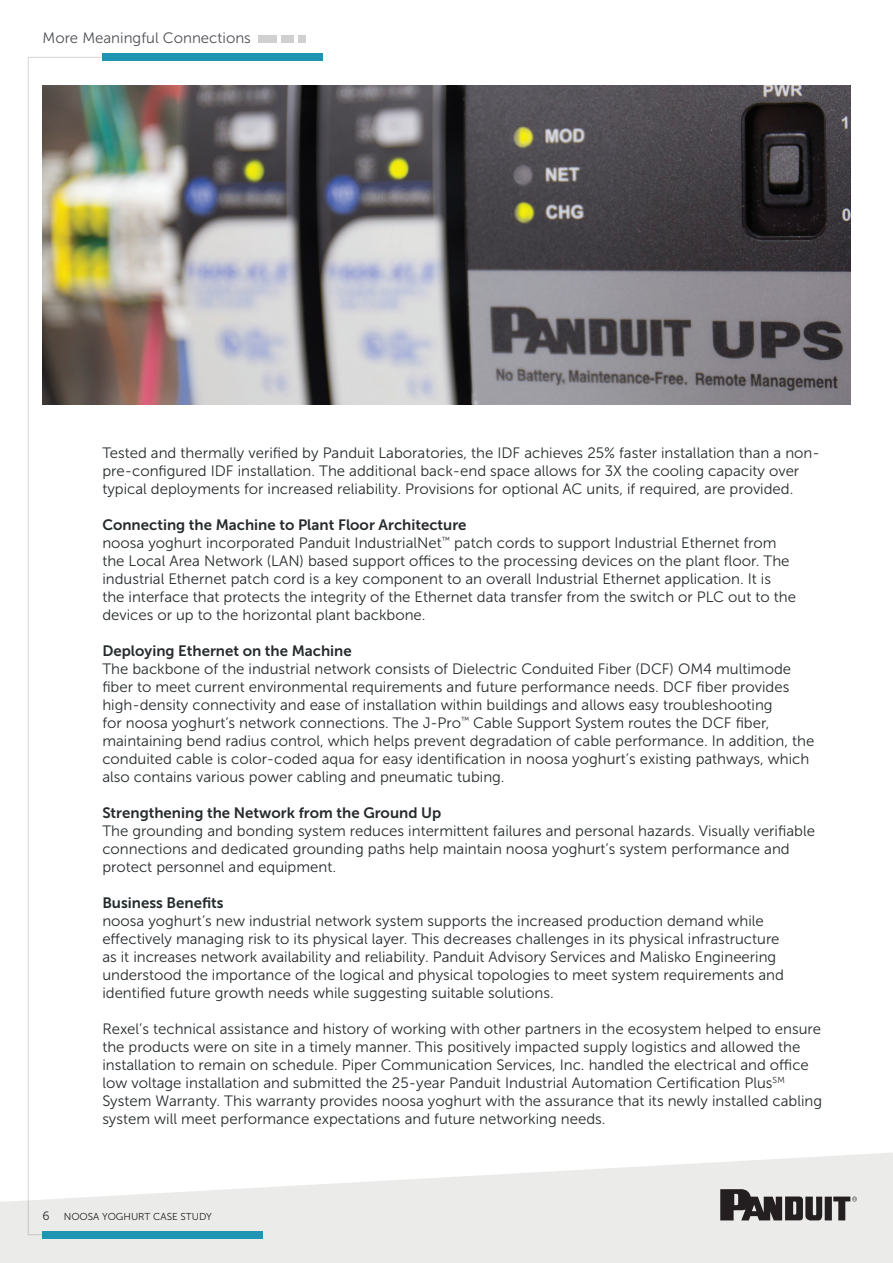
<style>
.page{position:relative;width:893px;height:1263px;background:#fff}
.page>*{position:absolute;margin:0;border:0;box-sizing:border-box;transform-origin:0 0}
.Body_Paragraph{font:15px/18px "Museo Sans 300";color:#262b2d}
.Body_Paragraph-2{font:15px "Museo Sans 700";color:#262b2d}
.t1{font:15px "Museo Sans 300";color:#4e5155}
.t2{font:10.05px "Museo Sans 300";color:#231f20}
.s1{font-size:12px;color:#262b2d}
</style>
<div class="page">
<svg style="left:0;top:1153px;width:893px;height:110px;fill:#ebebea"></svg>
<svg style="left:27px;top:57px;width:92px;height:1179px"></svg>
<div style="left:102px;top:54px;width:221px;height:7px;background:#1f95b2"></div>
<div style="left:298px;top:35px;width:7px;height:8px;background:#cfd0cf"></div>
<div style="left:281px;top:35px;width:12px;height:8px;background:#cfd0cf"></div>
<div style="left:258px;top:35px;width:18px;height:8px;background:#cfd0cf"></div>
<div style="left:43px;top:1231px;width:220px;height:8px;background:#1f95b2"></div>
<svg style="left:720px;top:1189px;width:137px;height:31px;background:#767373"></svg>
<img style="left:43px;top:85px;width:807px;height:320px">
<p class="t1" style="left:43px;top:29px;width:210px">More Meaningful Connections</p>
<p class="Body_Paragraph" style="left:102px;top:443px;width:719px">Tested and thermally verified by Panduit Laboratories, the IDF achieves 25% faster installation than a non&shy;pre-configured IDF installation. The additional back-end space allows for 3X the cooling capacity over typical deployments for increased reliability. Provisions for optional AC units, if required, are provided.</p>
<p class="Body_Paragraph-2" style="left:102px;top:516px;width:366px">Connecting the Machine to Plant Floor Architecture</p>
<p class="Body_Paragraph" style="left:102px;top:533px;width:695px">noosa yoghurt incorporated Panduit IndustrialNet<sup>™</sup> patch cords to support Industrial Ethernet from the Local Area Network (LAN) based support offices to the processing devices on the plant floor. The industrial Ethernet patch cord is a key component to an overall Industrial Ethernet application. It is the interface that protects the integrity of the Ethernet data transfer from the switch or PLC out to the devices or up to the horizontal plant backbone.</p>
<p class="Body_Paragraph-2" style="left:102px;top:642px;width:251px">Deploying Ethernet on the Machine</p>
<p class="Body_Paragraph" style="left:102px;top:659px;width:714px">The backbone of the industrial network consists of Dielectric Conduited Fiber (DCF) OM4 multimode fiber to meet current environmental requirements and future performance needs. DCF fiber provides high-density connectivity and ease of installation within buildings and allows easy troubleshooting<br>for noosa yoghurt’s network connections. The J-Pro<sup>™</sup> Cable Support System routes the DCF fiber, maintaining bend radius control, which helps prevent degradation of cable performance. In addition, the conduited cable is color-coded aqua for easy identification in noosa yoghurt’s existing pathways, which also contains various power cabling and pneumatic tubing.</p>
<p class="Body_Paragraph-2" style="left:102px;top:804px;width:340px">Strengthening the Network from the Ground Up</p>
<p class="Body_Paragraph" style="left:102px;top:821px;width:714px">The grounding and bonding system reduces intermittent failures and personal hazards. Visually verifiable connections and dedicated grounding paths help maintain noosa yoghurt’s system performance and protect personnel and equipment.</p>
<p class="Body_Paragraph-2" style="left:102px;top:894px;width:123px">Business Benefits</p>
<p class="Body_Paragraph" style="left:102px;top:911px;width:683px">noosa yoghurt’s new industrial network system supports the increased production demand while effectively managing risk to its physical layer. This decreases challenges in its physical infrastructure as it increases network availability and reliability. Panduit Advisory Services and Malisko Engineering understood the importance of the logical and physical topologies to meet system requirements and identified future growth needs while suggesting suitable solutions.</p>
<p class="Body_Paragraph" style="left:102px;top:1019px;width:721px">Rexel’s technical assistance and history of working with other partners in the ecosystem helped to ensure the products were on site in a timely manner. This positively impacted supply logistics and allowed the installation to remain on schedule. Piper Communication Services, Inc. handled the electrical and office low voltage installation and submitted the 25-year Panduit Industrial Automation Certification Plus<sup>SM </sup>System Warranty. This warranty provides noosa yoghurt with the assurance that its newly installed cabling system will meet performance expectations and future networking needs.</p>
<p class="t2" style="left:43px;top:1211px;width:171px"><span class="s1">6</span> NOOSA YOGHURT CASE STUDY</p>
</div>
